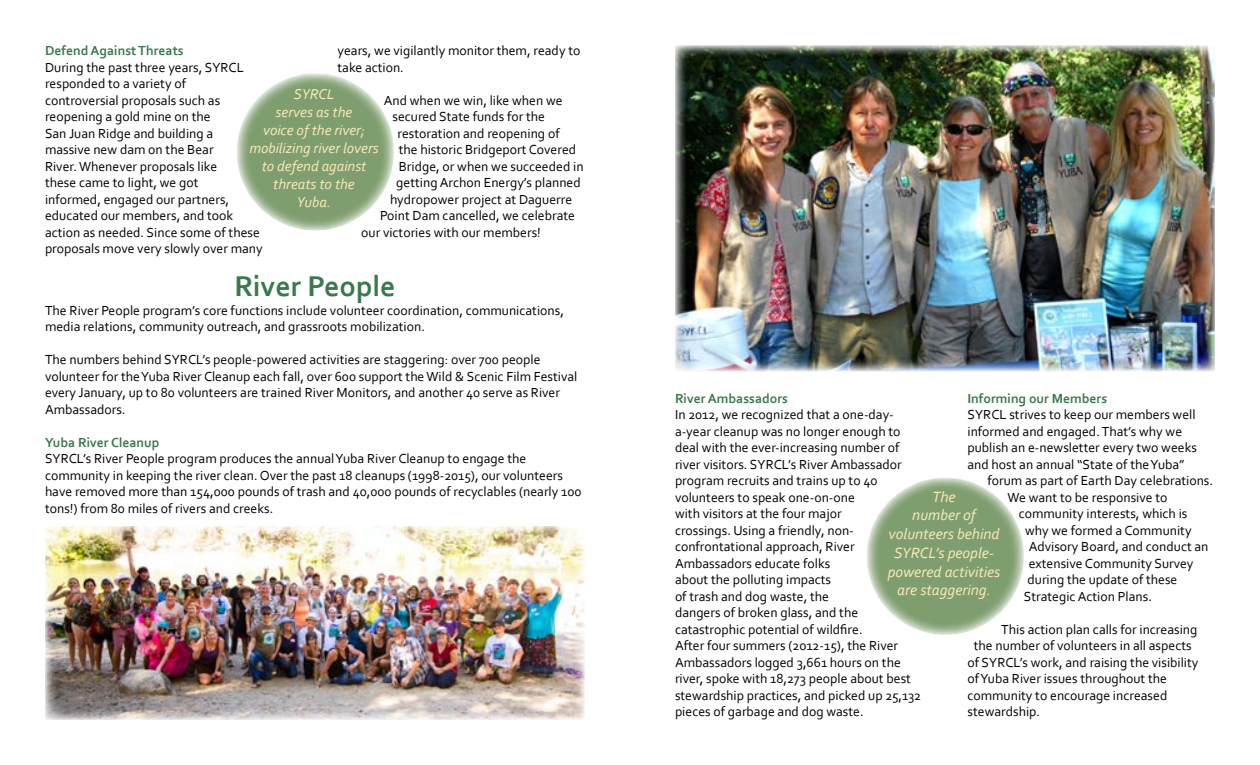
<style>
.page{position:relative;width:1260px;height:765px;background:#fff}
.page>*{position:absolute;margin:0;border:0;box-sizing:border-box;transform-origin:0 0}
.t1{font:700 30px "Corbel";color:#3a794e}
.t2{font:italic 15.62px/18.8px "Corbel";color:#faeaba;text-align:center}
.t3{font:italic 15px/18px "Corbel";color:#faeaba;text-align:center}
.t4{font:13.75px/16.5px "Corbel";color:#000}
.t5{font:700 13.75px "Corbel";color:#3a794e}
</style>
<div class="page">
<img style="left:45px;top:527px;width:540px;height:193px">
<img style="left:675px;top:45px;width:540px;height:326px">
<svg style="left:237px;top:73px;width:157px;height:158px;background:#8aa67b"></svg>
<svg style="left:867px;top:478px;width:157px;height:157px;background:#89a67b"></svg>
<p class="t5" style="left:45px;top:42px;width:140px">Defend Against Threats</p>
<p class="t4" style="left:45px;top:59px;width:219px">During the past three years, SYRCL responded to a variety of controversial proposals such as reopening a gold mine on the<br>San Juan Ridge and building a<br>massive new dam on the Bear<br>River. Whenever proposals like<br>these came to light, we got<br>informed, engaged our partners, educated our members, and took action as needed. Since some of these proposals move very slowly over many</p>
<p class="t4" style="left:338px;top:42px;width:244px">years, we vigilantly monitor them, ready to take action.</p>
<p class="t4" style="left:384px;top:92px;width:181px">And when we win, like when we</p>
<p class="t4" style="left:393px;top:108px;width:154px">secured State funds for the</p>
<p class="t4" style="left:398px;top:125px;width:164px">restoration and reopening of</p>
<p class="t4" style="left:399px;top:141px;width:179px">the historic Bridgeport Covered</p>
<p class="t4" style="left:399px;top:158px;width:186px">Bridge, or when we succeeded in</p>
<p class="t4" style="left:396px;top:174px;width:186px">getting Archon Energy’s planned</p>
<p class="t4" style="left:390px;top:191px;width:184px">hydropower project at Daguerre</p>
<p class="t4" style="left:380px;top:207px;width:197px">Point Dam cancelled, we celebrate</p>
<p class="t4" style="left:361px;top:224px;width:181px">our victories with our members!</p>
<p class="t3" style="left:249px;top:85px;width:131px">SYRCL<br>serves as the<br>voice of the river; mobilizing river lovers to defend against threats to the<br>Yuba.</p>
<h1 class="t1" style="left:234px;top:267px;width:163px">River People</h1>
<p class="t4" style="left:45px;top:301px;width:520px">The River People program’s core functions include volunteer coordination, communications, media relations, community outreach, and grassroots mobilization.</p>
<p class="t4" style="left:45px;top:351px;width:534px">The numbers behind SYRCL’s people-powered activities are staggering: over 700 people volunteer for the Yuba River Cleanup each fall, over 600 support the Wild &amp; Scenic Film Festival every January, up to 80 volunteers are trained River Monitors, and another 40 serve as River Ambassadors.</p>
<p class="t5" style="left:45px;top:434px;width:116px">Yuba River Cleanup</p>
<p class="t4" style="left:45px;top:450px;width:538px">SYRCL’s River People program produces the annual Yuba River Cleanup to engage the community in keeping the river clean. Over the past 18 cleanups (1998-2015), our volunteers have removed more than 154,000 pounds of trash and 40,000 pounds of recyclables (nearly 100 tons!) from 80 miles of rivers and creeks.</p>
<p class="t5" style="left:968px;top:390px;width:141px">Informing our Members</p>
<p class="t4" style="left:968px;top:406px;width:230px">SYRCL strives to keep our members well</p>
<p class="t4" style="left:968px;top:423px;width:216px">informed and engaged. That’s why we</p>
<p class="t4" style="left:968px;top:439px;width:231px">publish an e-newsletter every two weeks</p>
<p class="t4" style="left:968px;top:456px;width:219px">and host an annual “State of the Yuba”</p>
<p class="t4" style="left:988px;top:472px;width:227px">forum as part of Earth Day celebrations.</p>
<p class="t4" style="left:1008px;top:489px;width:162px">We want to be responsive to</p>
<p class="t4" style="left:1019px;top:505px;width:170px">community interests, which is</p>
<p class="t4" style="left:1025px;top:522px;width:168px">why we formed a Community</p>
<p class="t4" style="left:1029px;top:538px;width:181px">Advisory Board, and conduct an</p>
<p class="t4" style="left:1029px;top:555px;width:166px">extensive Community Survey</p>
<p class="t4" style="left:1028px;top:571px;width:151px">during the update of these</p>
<p class="t4" style="left:1024px;top:588px;width:130px">Strategic Action Plans.</p>
<p class="t4" style="left:1001px;top:621px;width:198px">This action plan calls for increasing</p>
<p class="t4" style="left:974px;top:637px;width:219px">the number of volunteers in all aspects</p>
<p class="t4" style="left:968px;top:654px;width:233px">of SYRCL’s work, and raising the visibility</p>
<p class="t4" style="left:968px;top:670px;width:201px">of Yuba River issues throughout the</p>
<p class="t4" style="left:968px;top:687px;width:201px">community to encourage increased</p>
<p class="t4" style="left:968px;top:703px;width:74px">stewardship.</p>
<p class="t5" style="left:675px;top:390px;width:115px">River Ambassadors</p>
<p class="t4" style="left:675px;top:406px;width:248px">In 2012, we recognized that a one-day&shy;a-year cleanup was no longer enough to deal with the ever-increasing number of river visitors. SYRCL’s River Ambassador program recruits and trains up to 40 volunteers to speak one-on-one<br>with visitors at the four major<br>crossings. Using a friendly, non&shy;confrontational approach, River Ambassadors educate folks<br>about the polluting impacts<br>of trash and dog waste, the<br>dangers of broken glass, and the catastrophic potential of wildfire.<br>After four summers (2012-15), the River Ambassadors logged 3,661 hours on the river, spoke with 18,273 people about best stewardship practices, and picked up 25,132 pieces of garbage and dog waste.</p>
<p class="t2" style="left:888px;top:487px;width:114px">The<br>number of volunteers behind<br>SYRCL’s people&shy;powered activities are staggering.</p>
</div>
